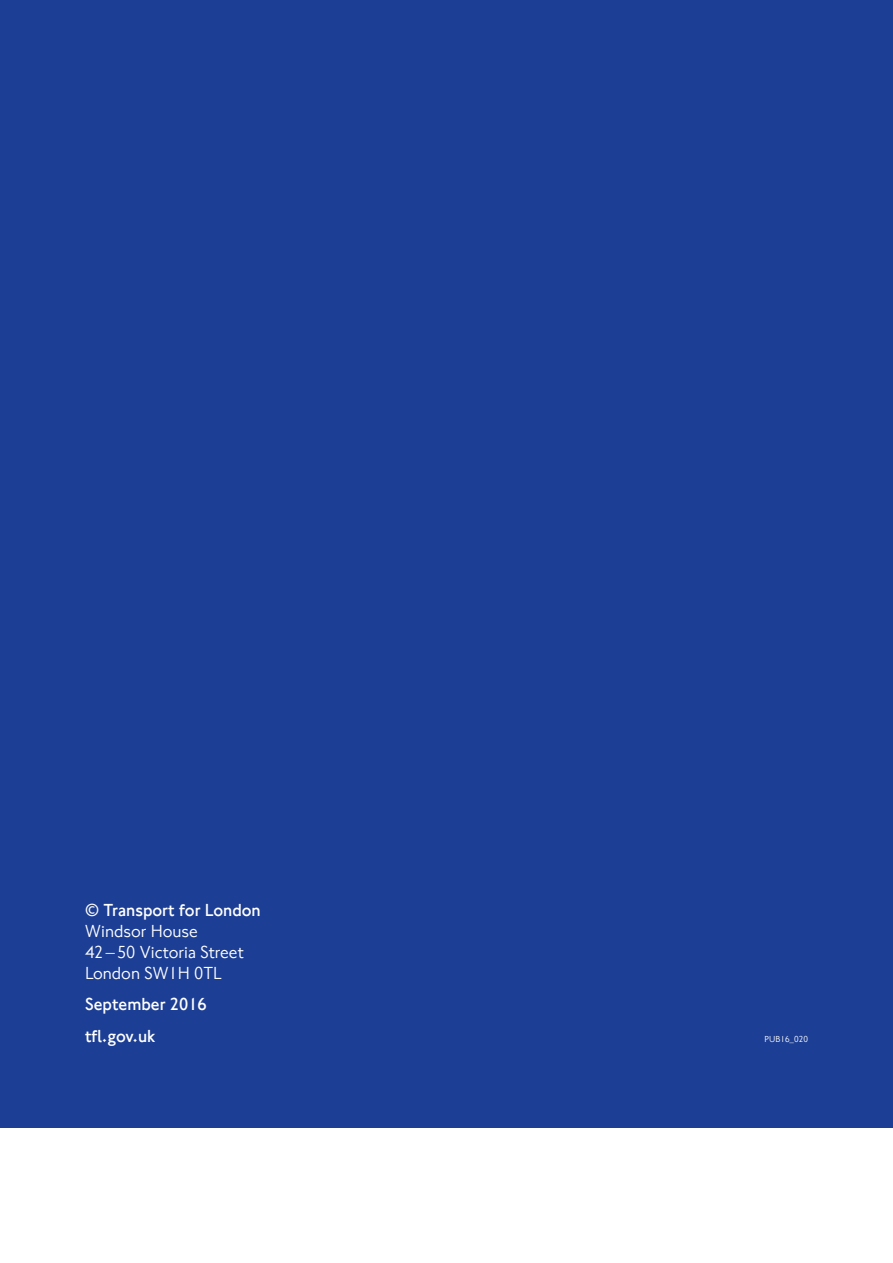
<style>
.page{position:relative;width:893px;height:1263px;background:#fff}
.page>*{position:absolute;margin:0;border:0;box-sizing:border-box;transform-origin:0 0}
.t1{font:18px/21px "NJ Font";color:#fff}
.t2{font:700 18px/31.7px "NJ Font";color:#fff}
.t3{font:9px "NJ Font";color:#fff}
</style>
<div class="page">
<div style="left:0;top:0;width:893px;height:1128px;background:#1c3e94"></div>
<p class="t2" style="left:85px;top:894px;width:177px">© Transport for London</p>
<p class="t1" style="left:85px;top:920px;width:160px">Windsor House<br>42–50 Victoria Street<br>London SW1H 0TL</p>
<p class="t2" style="left:85px;top:989px;width:123px">September 2016 tfl.gov.uk</p>
<p class="t3" style="left:764px;top:1033px;width:45px">PUB16_020</p>
</div>
